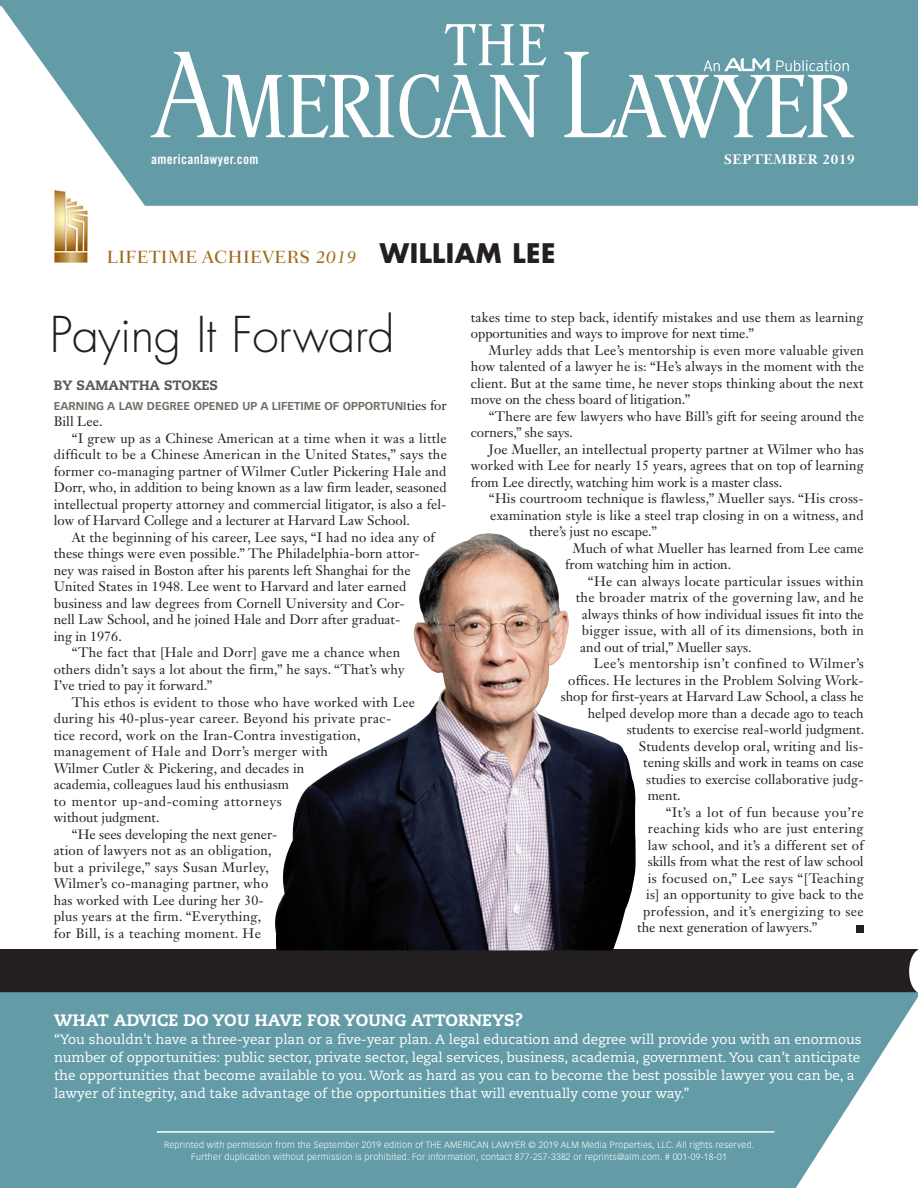
<style>
.page{position:relative;width:918px;height:1188px;background:#fff}
.page>*{position:absolute;margin:0;border:0;box-sizing:border-box;transform-origin:0 0}
.t1{font:300 48px "Futura Std";letter-spacing:-.01em;color:#231f20}
.t2{font:700 26.25px "Futura Std";letter-spacing:.02em;color:#231f20}
.t3{font:500 18px "Fairfield LT Std";letter-spacing:.02em;color:#9f6915}
.t4{font:800 16.5px "Caecilia LT Std";letter-spacing:.01em;color:#fff}
.t5{font:13.5px/16.5px "Janson Text LT Std";letter-spacing:.01em;color:#231f20}
.t6{font:13.5px/18px "Caecilia LT Std";color:#fff}
.t7{font:13.5px "Janson Text LT Std";letter-spacing:.035em;color:#231f20}
.t8{font:13.5px "Janson Text LT Std";letter-spacing:.045em;color:#231f20}
.t9{font:13.5px "Janson Text LT Std";letter-spacing:.03em;color:#231f20}
.t10{font:13.5px "Janson Text LT Std";letter-spacing:.04em;color:#231f20}
.t11{font:13.5px "Trade Gothic LT Std Bd Cn 20";letter-spacing:.025em;color:#fff}
.t12{font:800 13.5px "Caecilia LT Std";color:#57585a}
.t13{font:700 13.5px "Janson Text LT Std";letter-spacing:.04em;color:#fff}
.t14{font:700 11.25px "Vectora LT Std";color:#736d66}
.t15{font:300 9px/12px "Vectora LT Std";letter-spacing:.03em;color:#fff;text-align:center}
.s1{font-style:italic}
.s2{font-family:"Janson Text LT Std";font-weight:400;font-size:13.5px;color:#231f20}
</style>
<div class="page">
<div style="left:0;top:949px;width:918px;height:45px;background:#231f20"></div>
<svg style="left:0;top:992px;width:918px;height:196px;fill:#639ba6"></svg>
<svg style="left:909px;top:950px;width:9px;height:44px"></svg>
<hr style="left:157px;top:1131px;width:618px;height:2px;background:#fff">
<div style="left:857px;top:925px;width:7px;height:7px;background:#231f20"></div>
<svg style="left:1px;top:6px;width:917px;height:200px;fill:#639ba6"></svg>
<div style="left:0;top:0;width:918px;height:6px;background:#639ba6"></div>
<svg style="left:151px;top:52px;width:243px;height:86px"></svg>
<svg style="left:520px;top:24px;width:26px;height:42px"></svg>
<svg style="left:445px;top:24px;width:69px;height:41px"></svg>
<svg style="left:400px;top:74px;width:139px;height:64px"></svg>
<svg style="left:564px;top:52px;width:290px;height:86px"></svg>
<img style="left:45px;top:170px;width:52px;height:92px">
<img style="left:275px;top:533px;width:361px;height:417px">
<p class="t11" style="left:151px;top:151px;width:109px">americanlawyer.com</p>
<p class="t13" style="left:724px;top:151px;width:132px">SEPTEMBER 2019</p>
<h3 class="t3" style="left:107px;top:246px;width:252px">LIFETIME ACHIEVERS <span class="s1">2019</span></h3>
<h2 class="t2" style="left:380px;top:235px;width:177px">WILLIAM LEE</h2>
<h1 class="t1" style="left:50px;top:305px;width:346px">Paying It Forward</h1>
<p class="t12" style="left:54px;top:377px;width:166px">BY SAMANTHA STOKES</p>
<p class="t14" style="left:54px;top:399px;width:394px">EARNING A LAW DEGREE OPENED UP A LIFETIME OF OPPORTUNI<span class="s2">ties for</span></p>
<p class="t5" style="left:54px;top:413px;width:50px">Bill Lee.</p>
<p class="t5" style="left:72px;top:430px;width:377px">“I grew up as a Chinese American at a time when it was a little</p>
<p class="t5" style="left:54px;top:446px;width:395px">difficult to be a Chinese American in the United States,” says the</p>
<p class="t5" style="left:54px;top:463px;width:394px">former co-managing partner of Wilmer Cutler Pickering Hale and</p>
<p class="t5" style="left:54px;top:479px;width:395px">Dorr, who, in addition to being known as a law firm leader, seasoned</p>
<p class="t5" style="left:54px;top:496px;width:394px">intellectual property attorney and commercial litigator, is also a fel-</p>
<p class="t5" style="left:54px;top:512px;width:358px">low of Harvard College and a lecturer at Harvard Law School.</p>
<p class="t5" style="left:72px;top:529px;width:364px">At the beginning of his career, Lee says, “I had no idea any of</p>
<p class="t5" style="left:54px;top:545px;width:367px">these things were even possible.” The Philadelphia-born attor-</p>
<p class="t5" style="left:54px;top:562px;width:358px">ney was raised in Boston after his parents left Shanghai for the</p>
<p class="t5" style="left:54px;top:578px;width:354px">United States in 1948. Lee went to Harvard and later earned</p>
<p class="t5" style="left:54px;top:595px;width:352px">business and law degrees from Cornell University and Cor-</p>
<p class="t5" style="left:54px;top:611px;width:348px">nell Law School, and he joined Hale and Dorr after graduat-</p>
<p class="t5" style="left:54px;top:628px;width:70px">ing in 1976.</p>
<p class="t5" style="left:72px;top:644px;width:330px">“The fact that [Hale and Dorr] gave me a chance when</p>
<p class="t5" style="left:54px;top:661px;width:352px">others didn’t says a lot about the firm,” he says. “That’s why</p>
<p class="t5" style="left:54px;top:677px;width:160px">I’ve tried to pay it forward.”</p>
<p class="t5" style="left:72px;top:694px;width:345px">This ethos is evident to those who have worked with Lee</p>
<p class="t5" style="left:54px;top:710px;width:339px">during his 40-plus-year career. Beyond his private prac-</p>
<p class="t5" style="left:54px;top:727px;width:308px">tice record, work on the Iran-Contra investigation,</p>
<p class="t5" style="left:54px;top:743px;width:276px">management of Hale and Dorr’s merger with</p>
<p class="t5" style="left:54px;top:760px;width:252px">Wilmer Cutler &amp; Pickering, and decades in</p>
<p class="t5" style="left:54px;top:776px;width:237px">academia, colleagues laud his enthusiasm</p>
<p class="t8" style="left:54px;top:792px;width:230px">to mentor up-and-coming attorneys</p>
<p class="t5" style="left:54px;top:809px;width:107px">without judgment.</p>
<p class="t5" style="left:72px;top:825px;width:207px">“He sees developing the next gener-</p>
<p class="t5" style="left:54px;top:842px;width:219px">ation of lawyers not as an obligation,</p>
<p class="t5" style="left:54px;top:858px;width:217px">but a privilege,” says Susan Murley,</p>
<p class="t5" style="left:54px;top:875px;width:216px">Wilmer’s co-managing partner, who</p>
<p class="t5" style="left:54px;top:891px;width:212px">has worked with Lee during her 30-</p>
<p class="t5" style="left:54px;top:908px;width:209px">plus years at the firm. “Everything,</p>
<p class="t5" style="left:54px;top:924px;width:209px">for Bill, is a teaching moment. He</p>
<p class="t5" style="left:471px;top:309px;width:394px">takes time to step back, identify mistakes and use them as learning opportunities and ways to improve for next time.”</p>
<p class="t5" style="left:471px;top:342px;width:395px;text-align:justify;text-indent:18px">Murley adds that Lee’s mentorship is even more valuable given how talented of a lawyer he is: “He’s always in the moment with the client. But at the same time, he never stops thinking about the next move on the chess board of litigation.”</p>
<p class="t5" style="left:471px;top:408px;width:395px;text-indent:18px">“There are few lawyers who have Bill’s gift for seeing around the corners,” she says.</p>
<p class="t5" style="left:471px;top:441px;width:395px;text-align:justify;text-indent:18px">Joe Mueller, an intellectual property partner at Wilmer who has worked with Lee for nearly 15 years, agrees that on top of learning from Lee directly, watching him work is a master class.</p>
<p class="t5" style="left:489px;top:490px;width:376px">“His courtroom technique is flawless,” Mueller says. “His cross-</p>
<p class="t5" style="left:490px;top:507px;width:375px">examination style is like a steel trap closing in on a witness, and</p>
<p class="t5" style="left:529px;top:523px;width:129px">there’s just no escape.”</p>
<p class="t5" style="left:573px;top:540px;width:293px">Much of what Mueller has learned from Lee came</p>
<p class="t5" style="left:565px;top:556px;width:167px">from watching him in action.</p>
<p class="t5" style="left:588px;top:573px;width:277px">“He can always locate particular issues within</p>
<p class="t5" style="left:576px;top:589px;width:290px">the broader matrix of the governing law, and he</p>
<p class="t5" style="left:582px;top:606px;width:284px">always thinks of how individual issues fit into the</p>
<p class="t5" style="left:582px;top:622px;width:284px">bigger issue, with all of its dimensions, both in</p>
<p class="t5" style="left:580px;top:639px;width:173px">and out of trial,” Mueller says.</p>
<p class="t7" style="left:594px;top:655px;width:271px">Lee’s mentorship isn’t confined to Wilmer’s</p>
<p class="t5" style="left:568px;top:672px;width:297px">offices. He lectures in the Problem Solving Work-</p>
<p class="t5" style="left:561px;top:688px;width:305px">shop for first-years at Harvard Law School, a class he</p>
<p class="t5" style="left:588px;top:705px;width:277px">helped develop more than a decade ago to teach</p>
<p class="t5" style="left:627px;top:721px;width:239px">students to exercise real-world judgment.</p>
<p class="t5" style="left:639px;top:738px;width:226px">Students develop oral, writing and lis-</p>
<p class="t5" style="left:643px;top:754px;width:222px">tening skills and work in teams on case</p>
<p class="t5" style="left:646px;top:771px;width:219px">studies to exercise collaborative judg-</p>
<p class="t5" style="left:648px;top:787px;width:34px">ment.</p>
<p class="t10" style="left:666px;top:803px;width:199px">“It’s a lot of fun because you’re</p>
<p class="t9" style="left:648px;top:820px;width:217px">reaching kids who are just entering</p>
<p class="t5" style="left:648px;top:837px;width:217px">law school, and it’s a different set of</p>
<p class="t5" style="left:648px;top:853px;width:217px">skills from what the rest of law school</p>
<p class="t7" style="left:648px;top:869px;width:218px">is focused on,” Lee says “[Teaching</p>
<p class="t5" style="left:646px;top:886px;width:219px">is] an opportunity to give back to the</p>
<p class="t5" style="left:643px;top:903px;width:222px">profession, and it’s energizing to see</p>
<p class="t5" style="left:637px;top:919px;width:182px">the next generation of lawyers.”</p>
<p class="t4" style="left:54px;top:1010px;width:470px">WHAT ADVICE DO YOU HAVE FOR YOUNG ATTORNEYS?</p>
<p class="t6" style="left:54px;top:1031px;width:809px">“You shouldn’t have a three-year plan or a five-year plan. A legal education and degree will provide you with an enormous number of opportunities: public sector, private sector, legal services, business, academia, government. You can’t anticipate the opportunities that become available to you. Work as hard as you can to become the best possible lawyer you can be, a lawyer of integrity, and take advantage of the opportunities that will eventually come your way.”</p>
<p class="t15" style="left:164px;top:1139px;width:592px">Reprinted with permission from the September 2019 edition of THE AMERICAN LAWYER © 2019 ALM Media Properties, LLC. All rights reserved.<br>Further duplication without permission is prohibited. For information, contact 877-257-3382 or reprints@alm.com. # 001-09-18-01</p>
</div>
